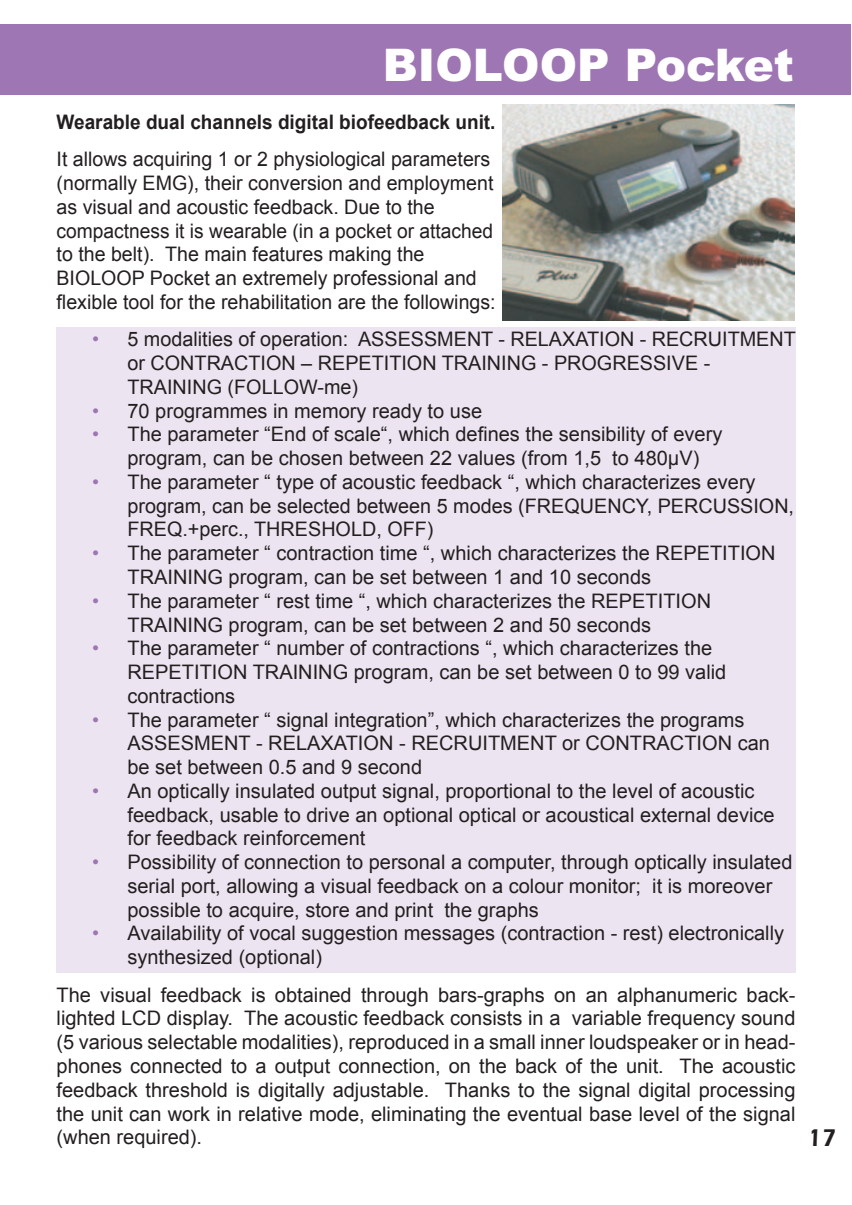
<style>
.page{position:relative;width:852px;height:1205px;background:#fff}
.page>*{position:absolute;margin:0;border:0;box-sizing:border-box;transform-origin:0 0}
.t1{font:900 45px "Arial";color:#fff}
.t2{font:600 25px "Itc Eras";color:#231f20;scale:.9 1}
.t3{font:20px/23.8px "Arial";color:#231f20}
.t4{font:700 20px "Arial";color:#231f20;scale:.95 1}
.s1{color:#9e76b3}
</style>
<div class="page">
<div style="left:57px;top:327px;width:738px;height:645px;background:#ece5f1"></div>
<img style="left:502px;top:105px;width:292px;height:215px">
<div style="left:0;top:24px;width:850px;height:71px;background:#9e76b3"></div>
<h1 class="t1" style="left:383px;top:32px;width:412px">BIOLOOP Pocket</h1>
<p class="t4" style="left:57px;top:110px;width:464px">Wearable dual channels digital biofeedback unit.</p>
<p class="t3" style="left:57px;top:147px;width:441px">It allows acquiring 1 or 2 physiological parameters (normally EMG), their conversion and employment as visual and acoustic feedback. Due to the compactness it is wearable (in a pocket or attached to the belt). The main features making the BIOLOOP Pocket an extremely professional and flexible tool for the rehabilitation are the followings:</p>
<p class="t3" style="left:127px;top:327px;width:670px;text-indent:-35px"><span class="s1">•</span> 5 modalities of operation: ASSESSMENT - RELAXATION - RECRUITMENT or CONTRACTION – REPETITION TRAINING - PROGRESSIVE -<br>TRAINING (FOLLOW-me)</p>
<p class="t3" style="left:92px;top:399px;width:391px"><span class="s1">•</span> 70 programmes in memory ready to use</p>
<p class="t3" style="left:127px;top:422px;width:596px;text-indent:-35px"><span class="s1">•</span> The parameter “End of scale“, which defines the sensibility of every program, can be chosen between 22 values (from 1,5 to 480µV)</p>
<p class="t3" style="left:127px;top:470px;width:668px;text-indent:-35px"><span class="s1">•</span> The parameter “ type of acoustic feedback “, which characterizes every program, can be selected between 5 modes (FREQUENCY, PERCUSSION,<br>FREQ.+perc., THRESHOLD, OFF)</p>
<p class="t3" style="left:127px;top:541px;width:649px;text-indent:-35px"><span class="s1">•</span> The parameter “ contraction time “, which characterizes the REPETITION<br>TRAINING program, can be set between 1 and 10 seconds</p>
<p class="t3" style="left:127px;top:589px;width:585px;text-indent:-35px"><span class="s1">•</span> The parameter “ rest time “, which characterizes the REPETITION<br>TRAINING program, can be set between 2 and 50 seconds</p>
<p class="t3" style="left:127px;top:636px;width:600px;text-indent:-35px"><span class="s1">•</span> The parameter “ number of contractions “, which characterizes the<br>REPETITION TRAINING program, can be set between 0 to 99 valid contractions</p>
<p class="t3" style="left:127px;top:707px;width:644px;text-indent:-35px"><span class="s1">•</span> The parameter “ signal integration”, which characterizes the programs<br>ASSESMENT - RELAXATION - RECRUITMENT or CONTRACTION can be set between 0.5 and 9 second</p>
<p class="t3" style="left:127px;top:779px;width:648px;text-indent:-35px"><span class="s1">•</span> An optically insulated output signal, proportional to the level of acoustic feedback, usable to drive an optional optical or acoustical external device for feedback reinforcement</p>
<p class="t3" style="left:127px;top:850px;width:666px;text-indent:-35px"><span class="s1">•</span> Possibility of connection to personal a computer, through optically insulated serial port, allowing a visual feedback on a colour monitor; it is moreover possible to acquire, store and print the graphs</p>
<p class="t3" style="left:127px;top:921px;width:658px;text-indent:-35px"><span class="s1">•</span> Availability of vocal suggestion messages (contraction - rest) electronically synthesized (optional)</p>
<p class="t3" style="left:57px;top:982px;width:740px;text-align:justify">The visual feedback is obtained through bars-graphs on an alphanumeric back&shy;lighted LCD display. The acoustic feedback consists in a variable frequency sound (5 various selectable modalities), reproduced in a small inner loudspeaker or in head&shy;phones connected to a output connection, on the back of the unit. The acoustic feedback threshold is digitally adjustable. Thanks to the signal digital processing the unit can work in relative mode, eliminating the eventual base level of the signal (when required).</p>
<p class="t2" style="left:808px;top:1123px;width:33px">17</p>
</div>
